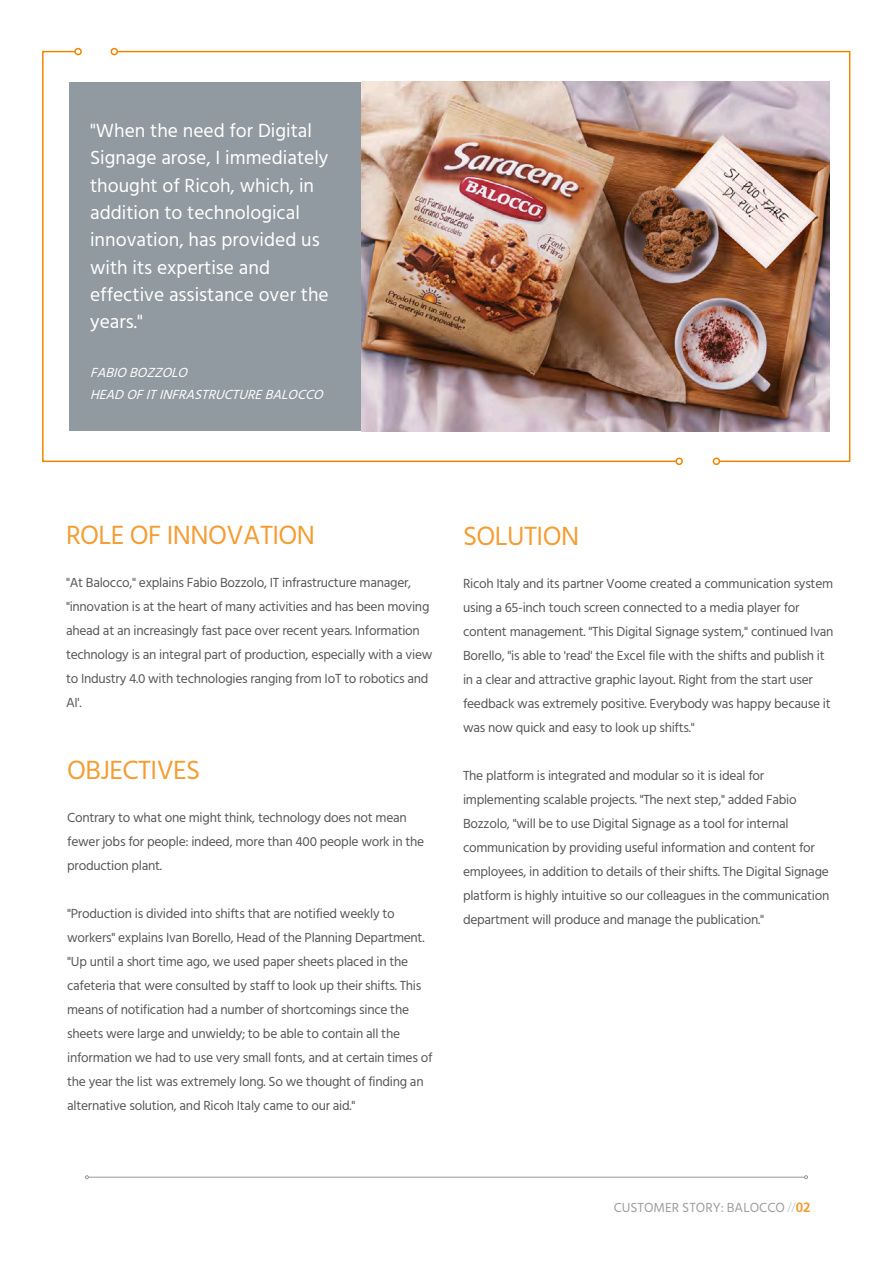
<style>
.page{position:relative;width:893px;height:1263px;background:#fff}
.page>*{position:absolute;margin:0;border:0;box-sizing:border-box;transform-origin:0 0}
.t1{font:27px "Hind";letter-spacing:-.02em;color:#f49d33}
.t2{font:19.5px/27.3px "Hind";color:#fff}
.t3{font:13.5px/24px "Hind";letter-spacing:-.02em;color:#575756}
.t4{font:italic 13.5px/22px "Hind";color:#fff}
.t5{font:13.5px "Hind";color:#9d9d9c}
.s1{font-family:"Frutiger";font-weight:300;color:#c7ced2}
.s2{font-family:"Frutiger";font-weight:700;color:#f49d33}
</style>
<div class="page">
<svg style="left:42px;top:50px;width:74px;height:413px"></svg>
<div style="left:74px;top:48px;width:8px;height:7px;border:2px solid #f18500;border-radius:50%"></div>
<div style="left:675px;top:458px;width:8px;height:7px;border:2px solid #f18500;border-radius:50%"></div>
<svg style="left:116px;top:50px;width:735px;height:413px"></svg>
<div style="left:713px;top:458px;width:7px;height:7px;border:2px solid #f18500;border-radius:50%"></div>
<div style="left:111px;top:48px;width:7px;height:7px;border:2px solid #f18500;border-radius:50%"></div>
<div style="left:69px;top:82px;width:293px;height:349px;background:#919aa0"></div>
<hr style="left:88px;top:1177px;width:716px;height:1px;background:#878787">
<svg style="left:85px;top:1175px;width:4px;height:4px"></svg>
<svg style="left:804px;top:1175px;width:4px;height:4px"></svg>
<img style="left:362px;top:82px;width:468px;height:349px">
<h2 class="t2" style="left:90px;top:118px;width:240px">"When the need for Digital<br>Signage arose, I immediately thought of Ricoh, which, in addition to technological innovation, has provided us with its expertise and effective assistance over the years."</h2>
<p class="t4" style="left:90px;top:362px;width:239px">FABIOBOZZOLO<br>HEADOFITINFRASTRUCTUREBALOCCO</p>
<h1 class="t1" style="left:66px;top:517px;width:251px">ROLE OF INNOVATION</h1>
<p class="t3" style="left:66px;top:571px;width:368px">"At Balocco," explains Fabio Bozzolo, IT infrastructure manager, "innovation is at the heart of many activities and has been moving ahead at an increasingly fast pace over recent years. Information technology is an integral part of production, especially with a view to Industry 4.0 with technologies ranging from IoT to robotics and AI'.</p>
<h1 class="t1" style="left:67px;top:752px;width:135px">OBJECTIVES</h1>
<p class="t3" style="left:67px;top:806px;width:358px">Contrary to what one might think, technology does not mean fewer jobs for people: indeed, more than 400 people work in the production plant.</p>
<p class="t3" style="left:67px;top:902px;width:367px">"Production is divided into shifts that are notified weekly to workers" explains Ivan Borello, Head of the Planning Department. "Up until a short time ago, we used paper sheets placed in the cafeteria that were consulted by staff to look up their shifts. This means of notification had a number of shortcomings since the sheets were large and unwieldy; to be able to contain all the information we had to use very small fonts, and at certain times of the year the list was extremely long. So we thought of finding an alternative solution, and Ricoh Italy came to our aid."</p>
<h1 class="t1" style="left:463px;top:517px;width:118px">SOLUTION</h1>
<p class="t3" style="left:463px;top:572px;width:372px">Ricoh Italy and its partner Voome created a communication system using a 65-inch touch screen connected to a media player for content management. "This Digital Signage system," continued Ivan Borello, "is able to 'read' the Excel file with the shifts and publish it in a clear and attractive graphic layout. Right from the start user feedback was extremely positive. Everybody was happy because it was now quick and easy to look up shifts."</p>
<p class="t3" style="left:463px;top:764px;width:368px">The platform is integrated and modular so it is ideal for implementing scalable projects. "The next step," added Fabio Bozzolo, "will be to use Digital Signage as a tool for internal communication by providing useful information and content for employees, in addition to details of their shifts. The Digital Signage platform is highly intuitive so our colleagues in the communication department will produce and manage the publication."</p>
<p class="t5" style="left:614px;top:1198px;width:199px">CUSTOMER STORY: BALOCCO <span class="s1">//</span><span class="s2">02</span></p>
</div>
